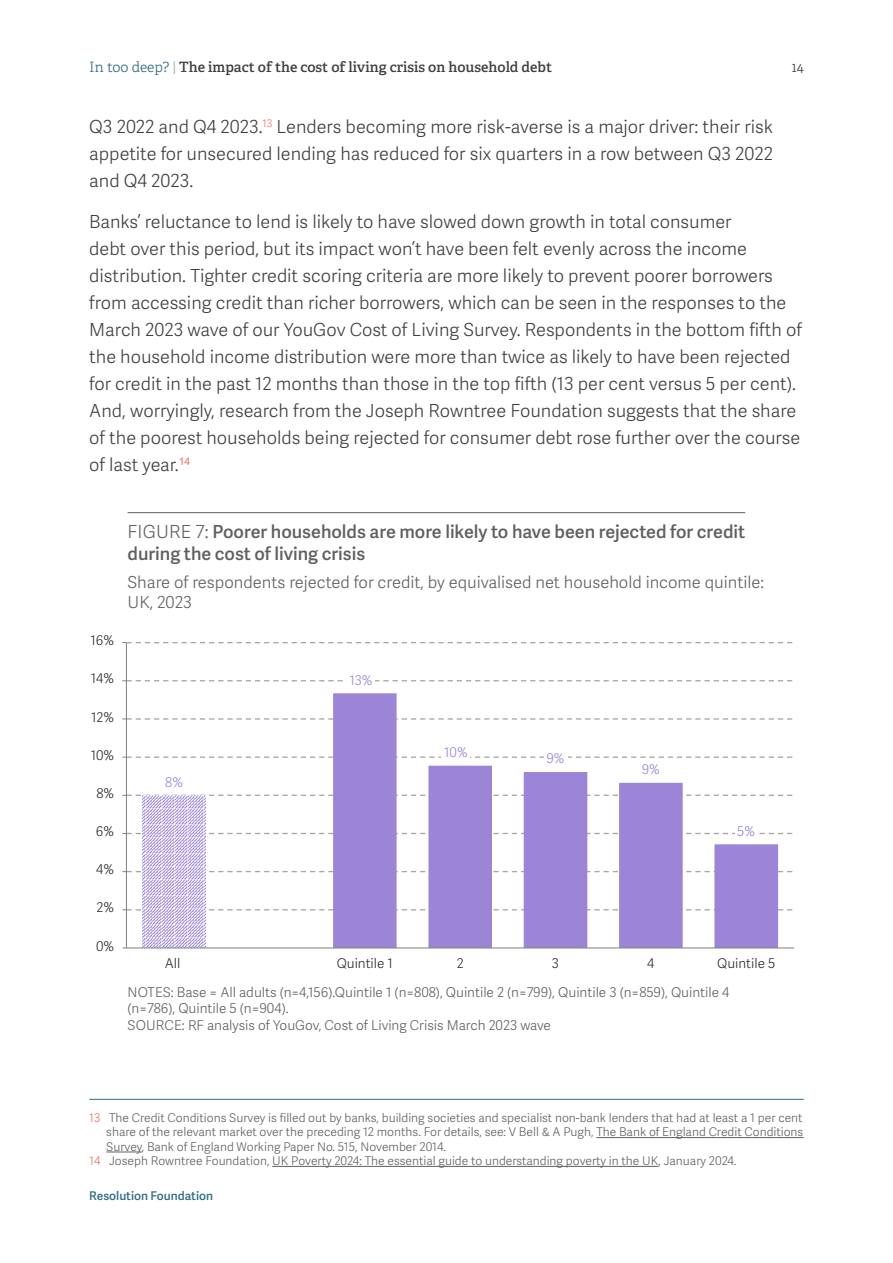
<style>
.page{position:relative;width:893px;height:1263px;background:#fff}
.page>*{position:absolute;margin:0;border:0;box-sizing:border-box;transform-origin:0 0}
.t1{font:18px/27px "Adelle Sans Lt";color:#404040;text-align:justify}
.t2{font:18px/21.6px "Adelle Sans Sb";color:#606060}
.t3{font:16.5px/19.8px "Adelle Sans Lt";color:#606060}
.t4{font:600 14.25px "Adelle";color:#404040}
.t5{font:300 14.25px "Adelle";color:#404040}
.t6{font:13.5px/16.2px "Adelle Sans Lt";color:#606060}
.t7{font:13.35px "Adelle Sans Lt";color:#2d2d2d}
.t8{font:13.35px "Adelle Sans Lt";color:#9c85d7}
.t9{font:12px "Adelle Sans Lt";color:#606060}
.t10{font:12px "Adelle Sans Sb";color:#2e6c83}
.s1{font-weight:300;color:#2e6c83}
.s2{font-family:"Adelle Sans Lt";font-weight:400;color:#9f9f9f}
.s3{font-family:"Adelle Sans Lt"}
.s4{color:#ee7062}
</style>
<div class="page">
<hr style="left:128px;top:512px;width:617px;height:1px;background:#606060">
<hr style="left:89px;top:1099px;width:715px;height:1px;background:#2e6c83">
<hr style="left:596px;top:1137px;width:208px;height:1px;background:#606060">
<hr style="left:106px;top:1152px;width:36px;height:1px;background:#606060">
<hr style="left:272px;top:1166px;width:386px;height:1px;background:#606060">
<svg style="left:142px;top:796px;width:64px;height:152px"></svg>
<svg style="left:333px;top:693px;width:445px;height:255px"></svg>
<hr style="left:126px;top:643px;width:1px;height:305px;background:#7f7f7f">
<svg style="left:122px;top:909px;width:671px;height:1px"></svg>
<svg style="left:122px;top:871px;width:671px;height:1px"></svg>
<svg style="left:122px;top:833px;width:671px;height:1px"></svg>
<svg style="left:122px;top:795px;width:671px;height:1px"></svg>
<svg style="left:122px;top:756px;width:671px;height:2px"></svg>
<svg style="left:122px;top:718px;width:671px;height:2px"></svg>
<svg style="left:122px;top:680px;width:671px;height:1px"></svg>
<svg style="left:122px;top:642px;width:671px;height:1px"></svg>
<hr style="left:126px;top:948px;width:668px;height:1px;background:#7f7f7f">
<div style="left:347px;top:672px;width:28px;height:19px;background:#fff"></div>
<div style="left:442px;top:744px;width:28px;height:19px;background:#fff"></div>
<div style="left:544px;top:750px;width:23px;height:19px;background:#fff"></div>
<div style="left:639px;top:761px;width:23px;height:19px;background:#fff"></div>
<div style="left:735px;top:822px;width:23px;height:20px;background:#fff"></div>
<p class="t4" style="left:89px;top:58px;width:464px"><span class="s1">In too deep?</span> <span class="s2">|</span> The impact of the cost of living crisis on household debt</p>
<p class="t5" style="left:792px;top:59px;width:13px">14</p>
<p class="t1" style="left:89px;top:113px;width:685px">Q3 2022 and Q4 2023.<sup>13</sup> Lenders becoming more risk-averse is a major driver: their risk appetite for unsecured lending has reduced for six quarters in a row between Q3 2022 and Q4 2023.</p>
<p class="t1" style="left:89px;top:207px;width:714px;text-align:left">Banks’ reluctance to lend is likely to have slowed down growth in total consumer<br>debt over this period, but its impact won’t have been felt evenly across the income distribution. Tighter credit scoring criteria are more likely to prevent poorer borrowers from accessing credit than richer borrowers, which can be seen in the responses to the March 2023 wave of our YouGov Cost of Living Survey. Respondents in the bottom fifth of the household income distribution were more than twice as likely to have been rejected for credit in the past 12 months than those in the top fifth (13 per cent versus 5 per cent).<br>And, worryingly, research from the Joseph Rowntree Foundation suggests that the share of the poorest households being rejected for consumer debt rose further over the course of last year.<sup>14</sup></p>
<p class="t7" style="left:91px;top:631px;width:25px">16%</p>
<p class="t7" style="left:91px;top:669px;width:25px">14%</p>
<p class="t7" style="left:91px;top:707px;width:24px">12%</p>
<p class="t7" style="left:91px;top:745px;width:25px">10%</p>
<p class="t7" style="left:96px;top:784px;width:19px">8%</p>
<p class="t7" style="left:96px;top:822px;width:20px">6%</p>
<p class="t7" style="left:96px;top:860px;width:19px">4%</p>
<p class="t7" style="left:97px;top:898px;width:19px">2%</p>
<p class="t7" style="left:96px;top:936px;width:20px">0%</p>
<p class="t2" style="left:128px;top:520px;width:619px"><span class="s3">FIGURE 7:</span> Poorer households are more likely to have been rejected for credit during the cost of living crisis</p>
<p class="t3" style="left:128px;top:572px;width:638px">Share of respondents rejected for credit, by equivalised net household income quintile:<br>UK, 2023</p>
<p class="t8" style="left:165px;top:772px;width:19px">8%</p>
<p class="t8" style="left:349px;top:671px;width:25px">13%</p>
<p class="t8" style="left:444px;top:743px;width:25px">10%</p>
<p class="t8" style="left:546px;top:749px;width:20px">9%</p>
<p class="t8" style="left:642px;top:760px;width:20px">9%</p>
<p class="t8" style="left:737px;top:821px;width:19px">5%</p>
<p class="t7" style="left:165px;top:953px;width:17px">All</p>
<p class="t7" style="left:337px;top:953px;width:58px">Quintile 1</p>
<p class="t7" style="left:457px;top:953px;width:8px">2</p>
<p class="t7" style="left:552px;top:953px;width:9px">3</p>
<p class="t7" style="left:647px;top:953px;width:9px">4</p>
<p class="t7" style="left:717px;top:953px;width:60px">Quintile 5</p>
<p class="t6" style="left:128px;top:984px;width:603px">NOTES: Base = All adults (n=4,156).Quintile 1 (n=808), Quintile 2 (n=799), Quintile 3 (n=859), Quintile 4 (n=786), Quintile 5 (n=904).<br>SOURCE: RF analysis of YouGov, Cost of Living Crisis March 2023 wave</p>
<p class="t9" style="left:89px;top:1109px;width:715px"><span class="s4">13</span> The Credit Conditions Survey is filled out by banks, building societies and specialist non-bank lenders that had at least a 1 per cent</p>
<p class="t9" style="left:106px;top:1123px;width:699px">share of the relevant market over the preceding 12 months. For details, see: V Bell &amp; A Pugh, The Bank of England Credit Conditions</p>
<p class="t9" style="left:106px;top:1138px;width:341px">Survey, Bank of England Working Paper No. 515, November 2014.</p>
<p class="t9" style="left:89px;top:1152px;width:649px"><span class="s4">14</span> Joseph Rowntree Foundation, UK Poverty 2024: The essential guide to understanding poverty in the UK, January 2024.</p>
<p class="t10" style="left:89px;top:1187px;width:125px">Resolution Foundation</p>
</div>
